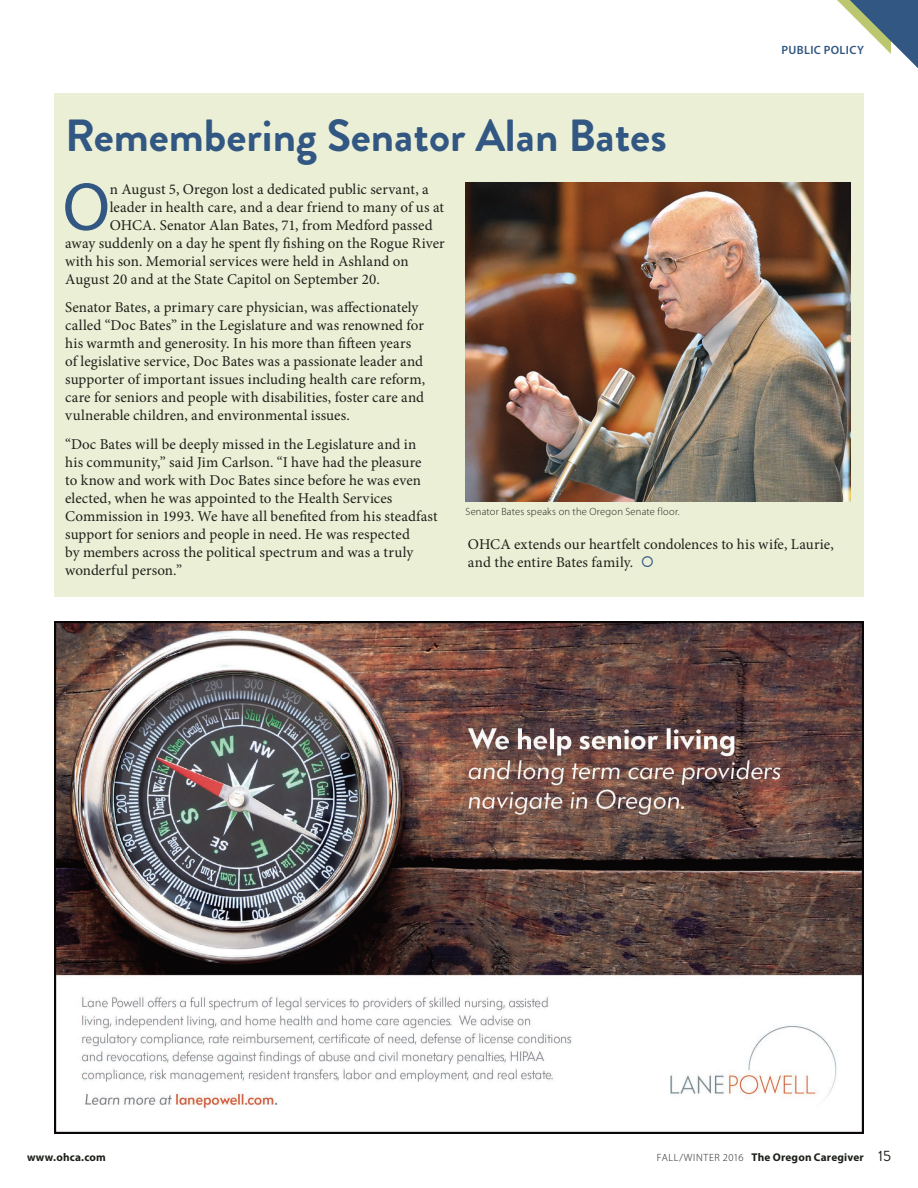
<style>
.page{position:relative;width:918px;height:1188px;background:#fff}
.page>*{position:absolute;margin:0;border:0;box-sizing:border-box;transform-origin:0 0}
.t1{font:68.4px "Myriad Pro";color:#315782}
.t2{font:700 45px "Brandon Grotesque";color:#315782}
.t3{font:15px/18px "Minion Pro";letter-spacing:.005em;color:#1d211a}
.t4{font:600 12px "Myriad Pro";letter-spacing:.035em;color:#315782}
.t5{font:700 11.25px "Myriad Pro";letter-spacing:.015em;color:#1d211a}
.t6{font:300 10.5px "Myriad Pro";letter-spacing:.025em;color:#1d211a}
.s1{color:#315782}
.s2{font-weight:300;font-size:10.5px}
.s3{font-family:"Brandon Grotesque";font-weight:400;font-size:15px}
</style>
<div class="page">
<svg style="left:837px;top:0;width:81px;height:68px"></svg>
<div style="left:54px;top:94px;width:810px;height:503px;background:#ebefd6"></div>
<img style="left:54px;top:621px;width:810px;height:513px">
<img style="left:466px;top:183px;width:384px;height:318px">
<h2 class="t2" style="left:65px;top:104px;width:603px">Remembering Senator Alan Bates</h2>
<p class="t4" style="left:782px;top:42px;width:84px">PUBLIC POLICY</p>
<h1 class="t1" style="left:63px;top:165px;width:49px">O</h1>
<p class="t3" style="left:110px;top:180px;width:320px">n August 5, Oregon lost a dedicated public servant, a</p>
<p class="t3" style="left:110px;top:198px;width:336px">leader in health care, and a dear friend to many of us at</p>
<p class="t3" style="left:110px;top:216px;width:324px">OHCA. Senator Alan Bates, 71, from Medford passed</p>
<p class="t3" style="left:65px;top:234px;width:381px">away suddenly on a day he spent fly fishing on the Rogue River</p>
<p class="t3" style="left:65px;top:252px;width:345px">with his son. Memorial services were held in Ashland on</p>
<p class="t3" style="left:65px;top:270px;width:316px">August 20 and at the State Capitol on September 20.</p>
<p class="t3" style="left:65px;top:299px;width:361px">Senator Bates, a primary care physician, was affectionately called “Doc Bates” in the Legislature and was renowned for his warmth and generosity. In his more than fifteen years of legislative service, Doc Bates was a passionate leader and supporter of important issues including health care reform, care for seniors and people with disabilities, foster care and vulnerable children, and environmental issues.</p>
<p class="t3" style="left:65px;top:435px;width:374px">“Doc Bates will be deeply missed in the Legislature and in his community,” said Jim Carlson. “I have had the pleasure<br>to know and work with Doc Bates since before he was even elected, when he was appointed to the Health Services Commission in 1993. We have all benefited from his steadfast support for seniors and people in need. He was respected<br>by members across the political spectrum and was a truly wonderful person.”</p>
<p class="t6" style="left:466px;top:505px;width:216px">Senator Bates speaks on the Oregon Senate floor.</p>
<p class="t3" style="left:468px;top:535px;width:367px">OHCA extends our heartfelt condolences to his wife, Laurie, and the entire Bates family. <span class="s1">○</span></p>
<p class="t5" style="left:27px;top:1150px;width:80px">www.ohca.com</p>
<p class="t5" style="left:657px;top:1150px;width:236px"><span class="s2">Fall/Wint er 2016</span> The Oregon Caregiver <span class="s3">15</span></p>
</div>
